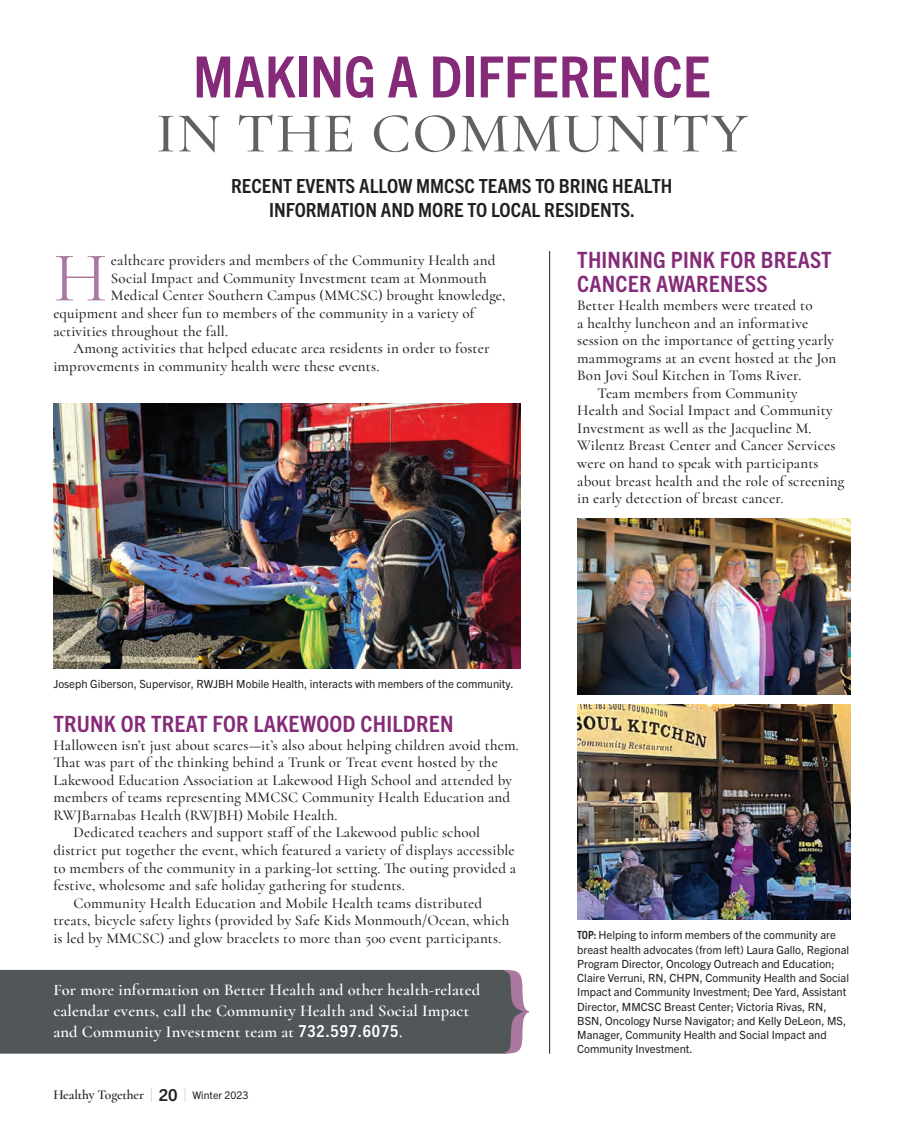
<style>
.page{position:relative;width:905px;height:1133px;background:#fff}
.page>*{position:absolute;margin:0;border:0;box-sizing:border-box;transform-origin:0 0}
.t1{font:71.1px "Cormorant";color:#aa77a1}
.t2{font:700 condensed 57px "Trade Gothic Next LT Pro";color:#852a78;scale:1.05 1}
.t3{font:500 57px "Cormorant";letter-spacing:.02em;color:#626061;scale:1.05 1}
.t4{font:700 condensed 22.5px/24px "Trade Gothic Next LT Pro";letter-spacing:.01em;color:#852a78;scale:1.05 1}
.t5{font:700 condensed 19.5px/24px "Trade Gothic Next LT Pro";color:#231f20;text-align:center;scale:1.05 1}
.t6{font:600 16.5px/21px "Cormorant";letter-spacing:.01em;color:#fff}
.t7{font:500 15px "Cormorant";letter-spacing:.01em;color:#231f20}
.t8{font:600 13.5px "Cormorant";letter-spacing:-.01em;color:#231f20}
.t9{font:11.25px/14.2px "Trade Gothic Next LT Pro";color:#231f20}
.s1{font-family:"Trade Gothic Next LT Pro";font-weight:700;font-stretch:condensed}
.s2{font-family:"Trade Gothic Next LT Pro";font-weight:300;font-size:17.1px;color:#808285}
.s3{font-family:"Trade Gothic Next LT Pro";font-weight:700;font-size:16.5px}
.s4{font-family:"Trade Gothic Next LT Pro";font-weight:400;font-size:10.5px}
.s5{font-weight:700;font-stretch:condensed}
</style>
<div class="page">
<img style="left:53px;top:403px;width:467px;height:266px">
<img style="left:577px;top:519px;width:273px;height:176px">
<img style="left:578px;top:704px;width:272px;height:215px">
<hr style="left:549px;top:251px;width:1px;height:802px;background:#231f20">
<div style="left:0;top:970px;width:504px;height:83px;background:#515659"></div>
<svg style="left:504px;top:970px;width:25px;height:83px"></svg>
<h2 class="t2" style="left:193px;top:38px;width:494px">MAKING A DIFFERENCE</h2>
<h2 class="t3" style="left:156px;top:99px;width:565px">IN THE COMMUNITY</h2>
<h3 class="t5" style="left:231px;top:172px;width:422px">RECENT EVENTS ALLOW MMCSC TEAMS TO BRING HEALTH<br>INFORMATION AND MORE TO LOCAL RESIDENTS.</h3>
<h1 class="t1" style="left:53px;top:235px;width:56px">H</h1>
<p class="t7" style="left:111px;top:251px;width:386px">ealthcare providers and members of the Community Health and</p>
<p class="t7" style="left:111px;top:269px;width:377px">Social Impact and Community Investment team at Monmouth</p>
<p class="t7" style="left:111px;top:286px;width:396px">Medical Center Southern Campus (MMCSC) brought knowledge,</p>
<p class="t7" style="left:53px;top:304px;width:422px">equipment and sheer fun to members of the community in a variety of</p>
<p class="t7" style="left:53px;top:322px;width:176px">activities throughout the fall.</p>
<p class="t7" style="left:74px;top:339px;width:417px">Among activities that helped educate area residents in order to foster</p>
<p class="t7" style="left:53px;top:357px;width:327px">improvements in community health were these events.</p>
<h3 class="t4" style="left:577px;top:247px;width:244px">THINKING PINK FOR BREAST<br>CANCER AWARENESS</h3>
<p class="t7" style="left:577px;top:296px;width:237px">Better Health members were treated to</p>
<p class="t7" style="left:577px;top:314px;width:232px">a healthy luncheon and an informative</p>
<p class="t7" style="left:577px;top:331px;width:258px">session on the importance of getting yearly</p>
<p class="t7" style="left:577px;top:349px;width:260px">mammograms at an event hosted at the Jon</p>
<p class="t7" style="left:577px;top:366px;width:226px">Bon Jovi Soul Kitchen in Toms River.</p>
<p class="t7" style="left:597px;top:384px;width:202px">Team members from Community</p>
<p class="t7" style="left:577px;top:401px;width:257px">Health and Social Impact and Community</p>
<p class="t7" style="left:577px;top:419px;width:236px">Investment as well as the Jacqueline M.</p>
<p class="t7" style="left:577px;top:436px;width:260px">Wilentz Breast Center and Cancer Services</p>
<p class="t7" style="left:577px;top:454px;width:243px">were on hand to speak with participants</p>
<p class="t7" style="left:577px;top:472px;width:269px">about breast health and the role of screening</p>
<p class="t7" style="left:577px;top:489px;width:208px">in early detection of breast cancer.</p>
<p class="t9" style="left:53px;top:676px;width:462px">Joseph Giberson, Supervisor, RWJBH Mobile Health, interacts with members of the community.</p>
<h3 class="t4" style="left:53px;top:710px;width:382px">TRUNK OR TREAT FOR LAKEWOOD CHILDREN</h3>
<p class="t7" style="left:53px;top:736px;width:467px">Halloween isn’t just about scares—it’s also about helping children avoid them.</p>
<p class="t7" style="left:53px;top:753px;width:446px">That was part of the thinking behind a Trunk or Treat event hosted by the</p>
<p class="t7" style="left:53px;top:771px;width:460px">Lakewood Education Association at Lakewood High School and attended by</p>
<p class="t7" style="left:53px;top:788px;width:458px">members of teams representing MMCSC Community Health Education and</p>
<p class="t7" style="left:53px;top:806px;width:285px">RWJBarnabas Health (RWJBH) Mobile Health.</p>
<p class="t7" style="left:74px;top:823px;width:408px">Dedicated teachers and support staff of the Lakewood public school</p>
<p class="t7" style="left:53px;top:841px;width:463px">district put together the event, which featured a variety of displays accessible</p>
<p class="t7" style="left:53px;top:858px;width:464px">to members of the community in a parking-lot setting. The outing provided a</p>
<p class="t7" style="left:53px;top:876px;width:353px">festive, wholesome and safe holiday gathering for students.</p>
<p class="t7" style="left:74px;top:894px;width:410px">Community Health Education and Mobile Health teams distributed</p>
<p class="t7" style="left:53px;top:911px;width:457px">treats, bicycle safety lights (provided by Safe Kids Monmouth/Ocean, which</p>
<p class="t7" style="left:53px;top:929px;width:449px">is led by MMCSC) and glow bracelets to more than 500 event participants.</p>
<p class="t6" style="left:53px;top:979px;width:428px">For more information on Better Health and other health-related calendar events, call the Community Health and Social Impact and Community Investment team at <span class="s1">732.597.6075</span>.</p>
<p class="t8" style="left:53px;top:1086px;width:197px">Healthy Together <span class="s2">|</span> <span class="s3">20</span> <span class="s2">|</span> <span class="s4">Winter 2023</span></p>
<p class="t9" style="left:577px;top:927px;width:273px"><span class="s5">TOP:</span> Helping to inform members of the community are breast health advocates (from left) Laura Gallo, Regional Program Director, Oncology Outreach and Education; Claire Verruni, RN, CHPN, Community Health and Social Impact and Community Investment; Dee Yard, Assistant Director, MMCSC Breast Center; Victoria Rivas, RN, BSN, Oncology Nurse Navigator; and Kelly DeLeon, MS, Manager, Community Health and Social Impact and Community Investment.</p>
</div>
